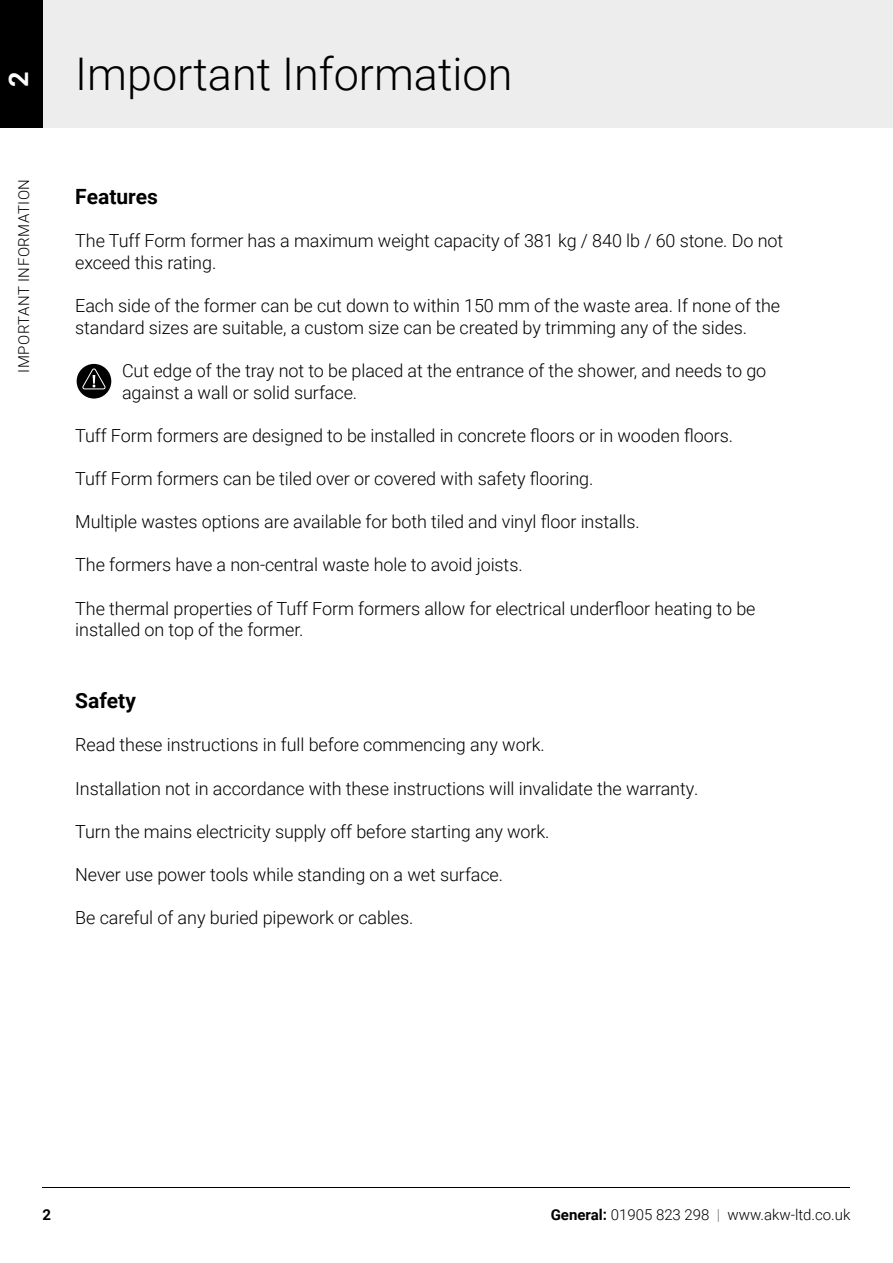
<style>
.page{position:relative;width:893px;height:1263px;background:#fff}
.page>*{position:absolute;margin:0;border:0;box-sizing:border-box;transform-origin:0 0}
.t1{font:300 45px "Roboto";color:#000}
.t2{font:700 27px "Roboto";color:#fdfdfd}
.t3{font:700 21px "Roboto";color:#000}
.t4{font:300 18px/21.6px "Roboto";letter-spacing:-.005em;color:#000}
.t5{font:300 15px "Roboto";color:#000}
.t6{font:300 15px "Roboto";letter-spacing:.035em;color:#000}
.t7{font:700 15px "Roboto";color:#000}
.s1{font-weight:700}
.s2{color:#767676}
</style>
<div class="page">
<div style="left:0;top:0;width:893px;height:128px;background:#ededed"></div>
<div style="left:0;top:0;width:43px;height:128px;background:#000"></div>
<hr style="left:43px;top:1187px;width:807px;height:1px;background:#000">
<div style="left:77px;top:364px;width:34px;height:35px;background:#000;border-radius:50%"></div>
<svg style="left:82px;top:368px;width:23px;height:22px"></svg>
<h2 class="t2" style="left:0;top:87px;width:17px;rotate:-90deg">2</h2>
<p class="t6" style="left:13px;top:373px;width:195px;rotate:-90deg">Important Informati on</p>
<h1 class="t1" style="left:75px;top:42px;width:439px">Important Information</h1>
<p class="t3" style="left:75px;top:181px;width:84px">Features</p>
<p class="t4" style="left:75px;top:230px;width:709px">The Tuff Form former has a maximum weight capacity of 381 kg / 840 lb / 60 stone. Do not exceed this rating.</p>
<p class="t4" style="left:75px;top:294px;width:706px">Each side of the former can be cut down to within 150 mm of the waste area. If none of the standard sizes are suitable, a custom size can be created by trimming any of the sides.</p>
<p class="t4" style="left:122px;top:359px;width:646px">Cut edge of the tray not to be placed at the entrance of the shower, and needs to go against a wall or solid surface.</p>
<p class="t4" style="left:75px;top:424px;width:659px">Tuff Form formers are designed to be installed in concrete floors or in wooden floors.</p>
<p class="t4" style="left:75px;top:467px;width:520px">Tuff Form formers can be tiled over or covered with safety flooring.</p>
<p class="t4" style="left:75px;top:510px;width:566px">Multiple wastes options are available for both tiled and vinyl floor installs.</p>
<p class="t4" style="left:75px;top:554px;width:449px">The formers have a non-central waste hole to avoid joists.</p>
<p class="t4" style="left:75px;top:597px;width:682px">The thermal properties of Tuff Form formers allow for electrical underfloor heating to be installed on top of the former.</p>
<p class="t3" style="left:75px;top:685px;width:62px">Safety</p>
<p class="t4" style="left:75px;top:734px;width:471px">Read these instructions in full before commencing any work.</p>
<p class="t4" style="left:75px;top:777px;width:625px">Installation not in accordance with these instructions will invalidate the warranty.</p>
<p class="t4" style="left:75px;top:820px;width:476px">Turn the mains electricity supply off before starting any work.</p>
<p class="t4" style="left:75px;top:863px;width:429px">Never use power tools while standing on a wet surface.</p>
<p class="t4" style="left:75px;top:906px;width:340px">Be careful of any buried pipework or cables.</p>
<p class="t7" style="left:43px;top:1204px;width:10px">2</p>
<p class="t5" style="left:551px;top:1204px;width:301px"><span class="s1">General:</span> 01905 823 298 <span class="s2">|</span> www.akw-ltd.co.uk</p>
</div>
